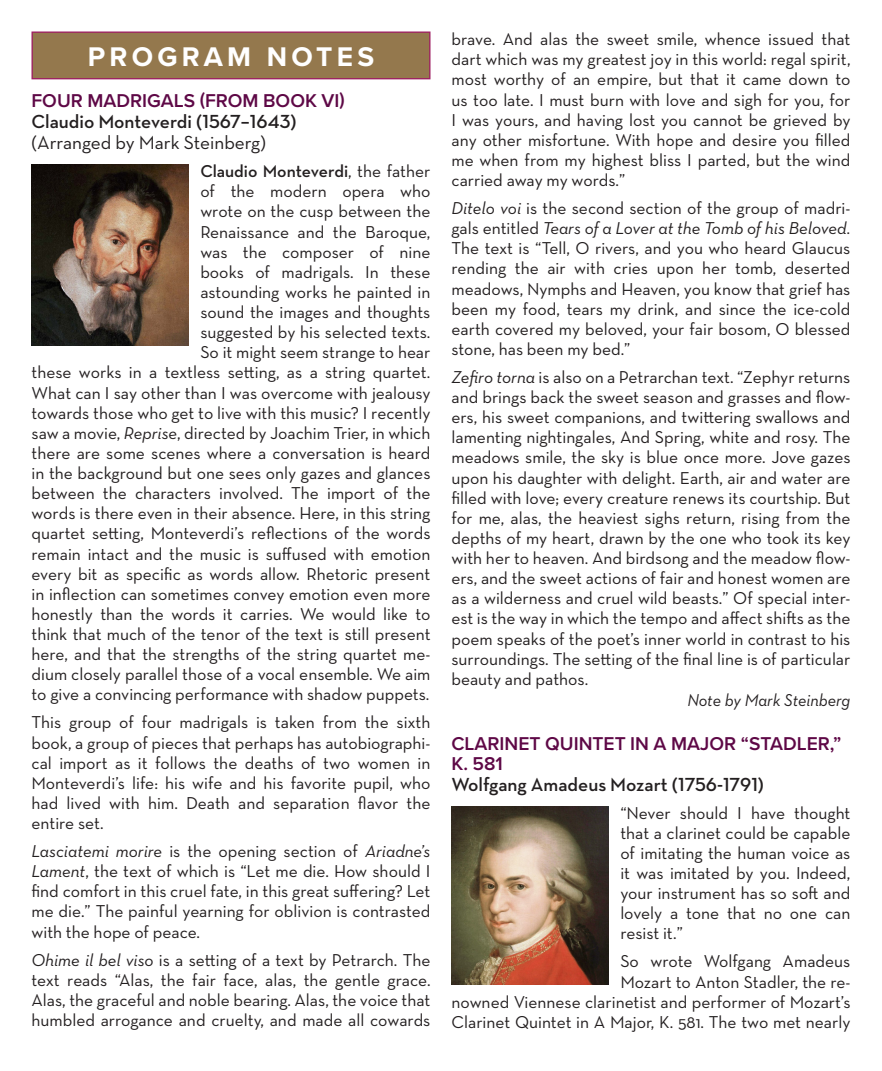
<style>
.page{position:relative;width:882px;height:1071px;background:#fff}
.page>*{position:absolute;margin:0;border:0;box-sizing:border-box;transform-origin:0 0}
.Headings_Caps_in_Fra{font:700 28px "Proxima Nova";letter-spacing:.15em;color:#fff}
.Notes_Composition{font:600 19.25px/20.1px "Proxima Nova";color:#5e0846}
.Notes_Composer{font:600 19.25px "Neutraface Text";color:#231f20}
.Notes_Composer-2{font:19.25px "Neutraface Text";color:#231f20}
.t1{font:17.5px/20.1px "Neutraface Text";color:#231f20;text-align:justify}
.Notes_Credit{font:italic 17.5px "Neutraface 2 Text";color:#231f20;scale:.95 1}
.s1{font-weight:600}
.s2{font-style:italic}
</style>
<div class="page">
<div style="left:32px;top:32px;width:398px;height:47px;background:#94784d"></div>
<div style="left:32px;top:32px;width:398px;height:47px;border:1px solid #9e1f62"></div>
<img style="left:32px;top:164px;width:157px;height:182px">
<img style="left:452px;top:806px;width:157px;height:178px">
<p class="Headings_Caps_in_Fra" style="left:88px;top:36px;width:288px">PROGRAM NOTES</p>
<p class="Notes_Composition" style="left:32px;top:90px;width:315px">FOUR MADRIGALS (FROM BOOK VI)</p>
<p class="Notes_Composer" style="left:32px;top:110px;width:267px">Claudio Monteverdi (1567–1643)</p>
<p class="Notes_Composer-2" style="left:32px;top:131px;width:236px">(Arranged by Mark Steinberg)</p>
<p class="t1" style="left:32px;top:161px;width:401px;text-align:right"><span class="s1">Claudio Monteverdi</span>, the father<br>of the modern opera who<br>wrote on the cusp between the<br>Renaissance and the Baroque,<br>was the composer of nine<br>books of madrigals. In these<br>astounding works he painted in<br>sound the images and thoughts<br>suggested by his selected texts.<br>So it might seem strange to hear<br>these works in a textless setting, as a string quartet.<br>What can I say other than I was overcome with jealousy towards those who get to live with this music? I recently saw a movie, <span class="s2">Reprise</span>, directed by Joachim Trier, in which there are some scenes where a conversation is heard in the background but one sees only gazes and glances between the characters involved. The import of the words is there even in their absence. Here, in this string quartet setting, Monteverdi’s reflections of the words remain intact and the music is suffused with emotion every bit as specific as words allow. Rhetoric present in inflection can sometimes convey emotion even more honestly than the words it carries. We would like to think that much of the tenor of the text is still present here, and that the strengths of the string quartet me&shy;dium closely parallel those of a vocal ensemble. We aim to give a convincing performance with shadow puppets.</p>
<p class="t1" style="left:32px;top:712px;width:401px">This group of four madrigals is taken from the sixth book, a group of pieces that perhaps has autobiographi&shy;cal import as it follows the deaths of two women in Monteverdi’s life: his wife and his favorite pupil, who had lived with him. Death and separation flavor the entire set.</p>
<p class="t1" style="left:32px;top:841px;width:401px"><span class="s2">Lasciatemi morire</span> is the opening section of <span class="s2">Ariadne’s Lament</span>, the text of which is “Let me die. How should I find comfort in this cruel fate, in this great suffering? Let me die.” The painful yearning for oblivion is contrasted with the hope of peace.</p>
<p class="t1" style="left:32px;top:949px;width:401px"><span class="s2">Ohime il bel viso</span> is a setting of a text by Petrarch. The text reads “Alas, the fair face, alas, the gentle grace.<br>Alas, the graceful and noble bearing. Alas, the voice that humbled arrogance and cruelty, and made all cowards</p>
<p class="t1" style="left:452px;top:29px;width:401px">brave. And alas the sweet smile, whence issued that dart which was my greatest joy in this world: regal spirit, most worthy of an empire, but that it came down to us too late. I must burn with love and sigh for you, for I was yours, and having lost you cannot be grieved by any other misfortune. With hope and desire you filled me when from my highest bliss I parted, but the wind carried away my words.”</p>
<p class="t1" style="left:452px;top:198px;width:401px"><span class="s2">Ditelo voi</span> is the second section of the group of madri&shy;gals entitled <span class="s2">Tears of a Lover at the Tomb of his Beloved.<br></span>The text is “Tell, O rivers, and you who heard Glaucus rending the air with cries upon her tomb, deserted meadows, Nymphs and Heaven, you know that grief has been my food, tears my drink, and since the ice-cold earth covered my beloved, your fair bosom, O blessed stone, has been my bed.”</p>
<p class="t1" style="left:452px;top:367px;width:401px"><span class="s2">Zefiro torna</span> is also on a Petrarchan text. “Zephyr returns and brings back the sweet season and grasses and flow&shy;ers, his sweet companions, and twittering swallows and lamenting nightingales, And Spring, white and rosy. The meadows smile, the sky is blue once more. Jove gazes upon his daughter with delight. Earth, air and water are filled with love; every creature renews its courtship. But for me, alas, the heaviest sighs return, rising from the depths of my heart, drawn by the one who took its key with her to heaven. And birdsong and the meadow flow&shy;ers, and the sweet actions of fair and honest women are as a wilderness and cruel wild beasts.” Of special inter&shy;est is the way in which the tempo and affect shifts as the poem speaks of the poet’s inner world in contrast to his surroundings. The setting of the final line is of particular beauty and pathos.</p>
<p class="Notes_Credit" style="left:687px;top:689px;width:173px">Note by Mark Steinberg</p>
<p class="Notes_Composition" style="left:452px;top:732px;width:391px">CLARINET QUINTET IN A MAJOR “STADLER,”<br>K. 581</p>
<p class="Notes_Composer" style="left:452px;top:772px;width:314px">Wolfgang Amadeus Mozart (1756-1791)</p>
<p class="t1" style="left:620px;top:802px;width:232px">“Never should I have thought that a clarinet could be capable of imitating the human voice as it was imitated by you. Indeed, your instrument has so soft and lovely a tone that no one can resist it.”</p>
<p class="t1" style="left:452px;top:951px;width:401px;text-align:right">So wrote Wolfgang Amadeus<br>Mozart to Anton Stadler, the re-<br>nowned Viennese clarinetist and performer of Mozart’s Clarinet Quintet in A Major, K. 581. The two met nearly</p>
</div>
